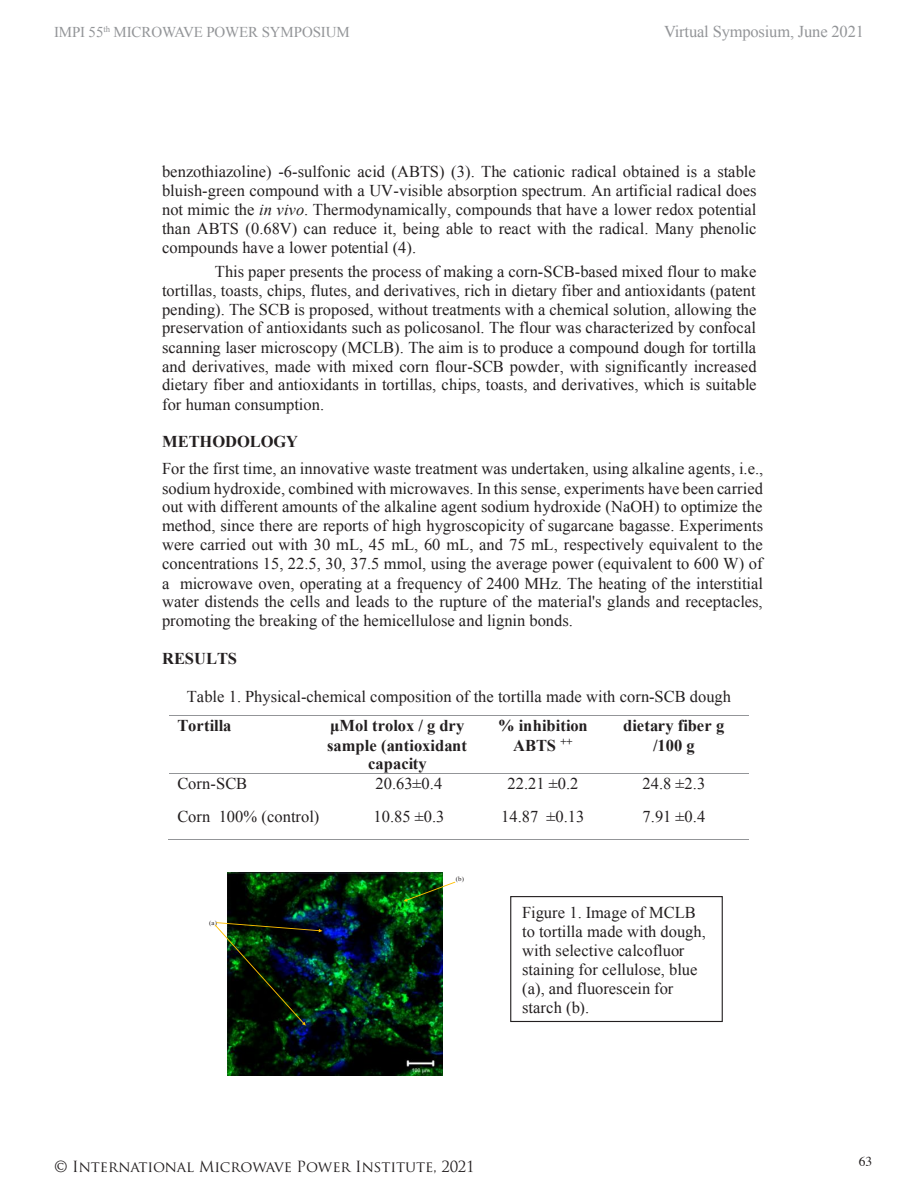
<style>
.page{position:relative;width:918px;height:1188px;background:#fff}
.page>*{position:absolute;margin:0;border:0;box-sizing:border-box;transform-origin:0 0}
.t1{font:16.5px/18.9px "Times New Roman";color:#231f20;text-align:justify}
.t2{font:700 16.5px/18.9px "Times New Roman";color:#231f20;text-align:center}
.t3{font:16.5px "Times New Roman";letter-spacing:-.01em;color:#939598}
.t4{font:15px "Trajan Pro";letter-spacing:-.01em;color:#231f20}
.t5{font:15px "Times New Roman";letter-spacing:-.01em;color:#939598}
.t6{font:13.5px "Times";color:#231f20}
.t7{font:6.45px "Times New Roman";color:#231f20;scale:1.07 1}
.s1{font-style:italic}
.s2{font-weight:700}
</style>
<div class="page">
<hr style="left:170px;top:715px;width:138px;height:1px;background:#939598">
<hr style="left:309px;top:715px;width:178px;height:1px;background:#939598">
<hr style="left:488px;top:715px;width:112px;height:1px;background:#939598">
<hr style="left:600px;top:715px;width:149px;height:1px;background:#939598">
<hr style="left:170px;top:773px;width:138px;height:1px;background:#939598">
<svg style="left:308px;top:773px;width:24px;height:1px"></svg>
<hr style="left:332px;top:773px;width:155px;height:1px;background:#939598">
<hr style="left:488px;top:773px;width:112px;height:1px;background:#939598">
<hr style="left:600px;top:773px;width:149px;height:1px;background:#939598">
<hr style="left:168px;top:839px;width:164px;height:1px;background:#939598">
<hr style="left:331px;top:839px;width:156px;height:1px;background:#939598">
<hr style="left:487px;top:839px;width:113px;height:1px;background:#939598">
<hr style="left:599px;top:839px;width:150px;height:1px;background:#939598">
<img style="left:228px;top:873px;width:214px;height:202px">
<img style="left:214px;top:919px;width:109px;height:107px">
<svg style="left:404px;top:875px;width:52px;height:27px"></svg>
<div style="left:510px;top:896px;width:213px;height:126px;border:1px solid #231f20"></div>
<p class="t5" style="left:54px;top:22px;width:297px">IMPI 55<sup>th</sup> MICROWAVE POWER SYMPOSIUM</p>
<p class="t3" style="left:664px;top:20px;width:201px">Virtual Symposium, June 2021</p>
<p class="t1" style="left:162px;top:162px;width:596px">benzothiazoline) -6-sulfonic acid (ABTS) (3). The cationic radical obtained is a stable bluish-green compound with a UV-visible absorption spectrum. An artificial radical does not mimic the <span class="s1">in vivo</span>. Thermodynamically, compounds that have a lower redox potential than ABTS (0.68V) can reduce it, being able to react with the radical. Many phenolic compounds have a lower potential (4).</p>
<p class="t1" style="left:162px;top:262px;width:596px;text-indent:53px">This paper presents the process of making a corn-SCB-based mixed flour to make tortillas, toasts, chips, flutes, and derivatives, rich in dietary fiber and antioxidants (patent pending). The SCB is proposed, without treatments with a chemical solution, allowing the preservation of antioxidants such as policosanol. The flour was characterized by confocal scanning laser microscopy (MCLB). The aim is to produce a compound dough for tortilla and derivatives, made with mixed corn flour-SCB powder, with significantly increased dietary fiber and antioxidants in tortillas, chips, toasts, and derivatives, which is suitable for human consumption.</p>
<p class="t1" style="left:162px;top:427px;width:603px;line-height:27.8px"><span class="s2">METHODOLOGY<br></span>For the first time, an innovative waste treatment was undertaken, using alkaline agents, i.e.,</p>
<p class="t1" style="left:162px;top:478px;width:603px">sodium hydroxide, combined with microwaves. In this sense, experiments have been carried out with different amounts of the alkaline agent sodium hydroxide (NaOH) to optimize the method, since there are reports of high hygroscopicity of sugarcane bagasse. Experiments were carried out with 30 mL, 45 mL, 60 mL, and 75 mL, respectively equivalent to the concentrations 15, 22.5, 30, 37.5 mmol, using the average power (equivalent to 600 W) of a microwave oven, operating at a frequency of 2400 MHz. The heating of the interstitial water distends the cells and leads to the rupture of the material's glands and receptacles, promoting the breaking of the hemicellulose and lignin bonds.</p>
<p class="t2" style="left:162px;top:649px;width:77px">RESULTS</p>
<p class="t1" style="left:177px;top:682px;width:555px;line-height:29.2px;text-indent:9px">Table 1. Physical-chemical composition of the tortilla made with corn-SCB dough<br><span class="s2">Tortilla</span></p>
<p class="t2" style="left:327px;top:716px;width:141px">μMol trolox / g dry sample (antioxidant capacity</p>
<p class="t2" style="left:498px;top:716px;width:91px">% inhibition<br>ABTS <sup>++</sup></p>
<p class="t2" style="left:623px;top:716px;width:103px">dietary fiber g /100 g</p>
<p class="t1" style="left:177px;top:774px;width:71px">Corn-SCB</p>
<p class="t1" style="left:376px;top:774px;width:68px">20.63±0.4</p>
<p class="t1" style="left:508px;top:774px;width:72px">22.21 ±0.2</p>
<p class="t1" style="left:643px;top:774px;width:64px">24.8 ±2.3</p>
<p class="t1" style="left:177px;top:807px;width:143px">Corn 100% (control)</p>
<p class="t1" style="left:374px;top:807px;width:72px">10.85 ±0.3</p>
<p class="t1" style="left:501px;top:807px;width:85px">14.87 ±0.13</p>
<p class="t1" style="left:643px;top:807px;width:64px">7.91 ±0.4</p>
<p class="t7" style="left:209px;top:918px;width:9px">(a)</p>
<p class="t7" style="left:456px;top:875px;width:9px">(b)</p>
<p class="t1" style="left:522px;top:903px;width:185px;text-align:left">Figure 1. Image of MCLB to tortilla made with dough, with selective calcofluor staining for cellulose, blue (a), and fluorescein for starch (b).</p>
<p class="t4" style="left:54px;top:1157px;width:422px">© International Microwave Power Institute, 2021</p>
<p class="t6" style="left:859px;top:1148px;width:15px">63</p>
</div>
